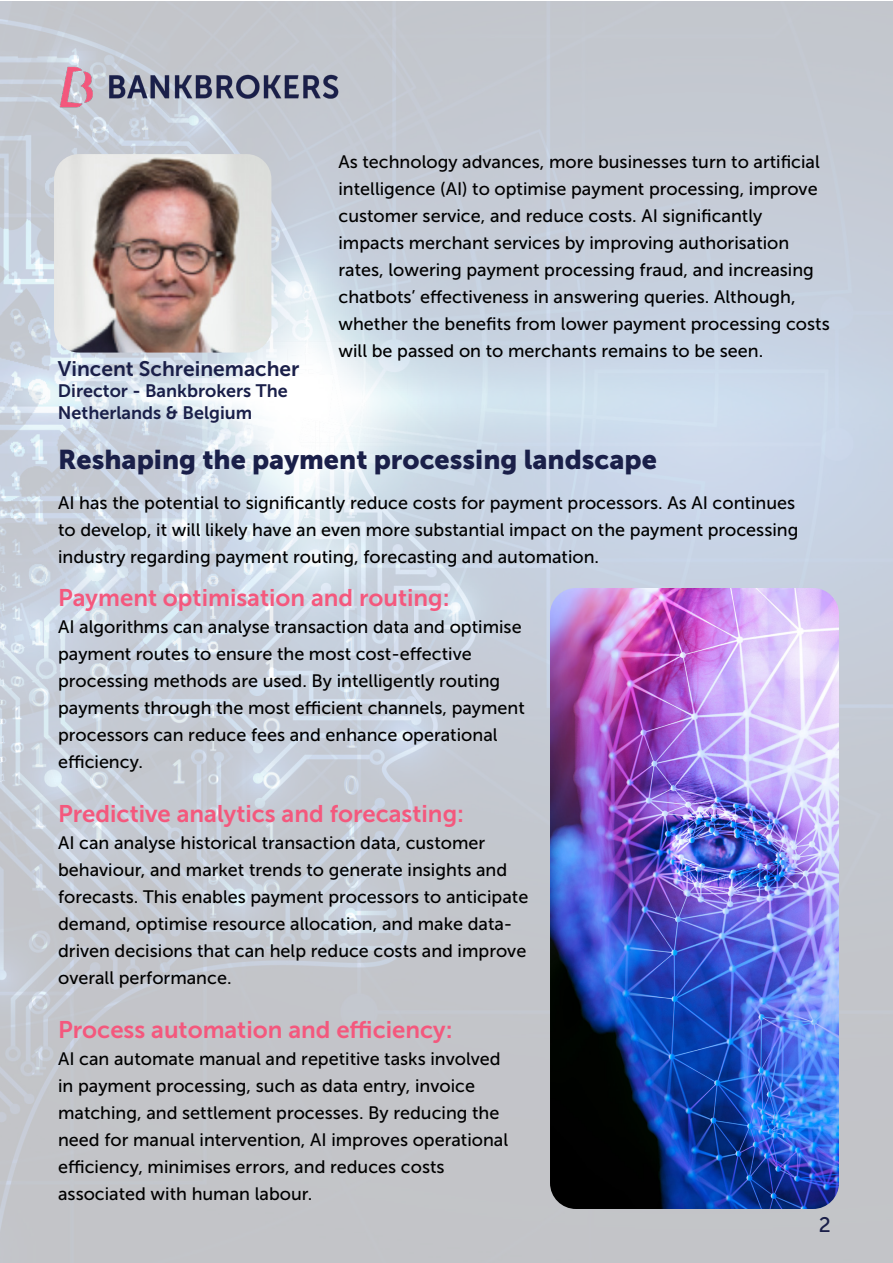
<style>
.page{position:relative;width:893px;height:1263px;background:#fff}
.page>*{position:absolute;margin:0;border:0;box-sizing:border-box;transform-origin:0 0}
.t1{font:27px "Museo Sans 900";color:#1a1f49}
.t2{font:24px "Museo Sans 700";color:#f4587d}
.t3{font:21px "Museo Sans 700";color:#1a1f49}
.t4{font:21px "Museo Sans 500";color:#1a1f49}
.t5{font:18px/27px "Museo Sans 500";color:#000}
.t6{font:18px/21.6px "Museo Sans 700";color:#1a1f49}
</style>
<div class="page">
<img style="left:0;top:2px;width:893px;height:1261px">
<img style="left:54px;top:154px;width:217px;height:199px">
<img style="left:30px;top:39px;width:338px;height:96px">
<img style="left:550px;top:588px;width:289px;height:621px">
<p class="t3" style="left:58px;top:357px;width:243px">Vincent Schreinemacher</p>
<p class="t6" style="left:58px;top:380px;width:231px">Director - Bankbrokers The<br>Netherlands &amp; Belgium</p>
<p class="t5" style="left:338px;top:148px;width:493px">As technology advances, more businesses turn to artificial intelligence (AI) to optimise payment processing, improve customer service, and reduce costs. AI significantly impacts merchant services by improving authorisation rates, lowering payment processing fraud, and increasing chatbots’ effectiveness in answering queries. Although, whether the benefits from lower payment processing costs will be passed on to merchants remains to be seen.</p>
<h1 class="t1" style="left:58px;top:444px;width:600px">Reshaping the payment processing landscape</h1>
<p class="t5" style="left:58px;top:489px;width:742px">AI has the potential to significantly reduce costs for payment processors. As AI continues to develop, it will likely have an even more substantial impact on the payment processing industry regarding payment routing, forecasting and automation.</p>
<h2 class="t2" style="left:58px;top:584px;width:393px">Payment optimisation and routing:</h2>
<p class="t5" style="left:58px;top:613px;width:468px">AI algorithms can analyse transaction data and optimise payment routes to ensure the most cost-effective processing methods are used. By intelligently routing payments through the most efficient channels, payment processors can reduce fees and enhance operational efficiency.</p>
<h2 class="t2" style="left:58px;top:800px;width:407px">Predictive analytics and forecasting:</h2>
<p class="t5" style="left:58px;top:829px;width:472px">AI can analyse historical transaction data, customer behaviour, and market trends to generate insights and forecasts. This enables payment processors to anticipate demand, optimise resource allocation, and make data&shy;driven decisions that can help reduce costs and improve overall performance.</p>
<h2 class="t2" style="left:58px;top:1016px;width:396px">Process automation and efficiency:</h2>
<p class="t5" style="left:58px;top:1045px;width:452px">AI can automate manual and repetitive tasks involved in payment processing, such as data entry, invoice matching, and settlement processes. By reducing the need for manual intervention, AI improves operational efficiency, minimises errors, and reduces costs associated with human labour.</p>
<p class="t4" style="left:819px;top:1214px;width:14px">2</p>
</div>
